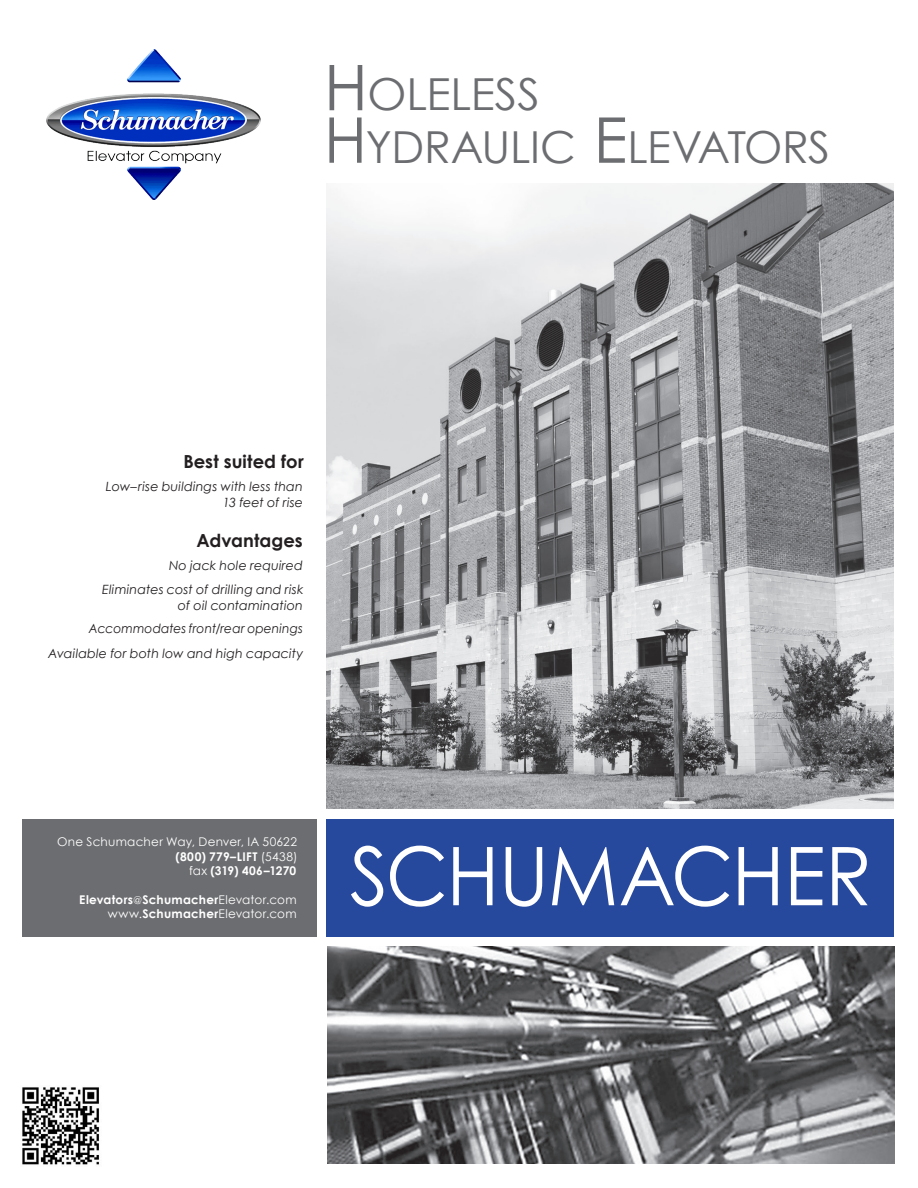
<style>
.page{position:relative;width:918px;height:1188px;background:#fff}
.page>*{position:absolute;margin:0;border:0;box-sizing:border-box;transform-origin:0 0}
.Company_Name{font:81px "Century Gothic";letter-spacing:-.02em;color:#fff;scale:.95 1}
.Document_Title{font:44.1px "Century Gothic";letter-spacing:-.01em;color:#6c6d70}
.Head_3_Right{font:700 18px "Century Gothic";letter-spacing:.005em;color:#231f20}
.Body_1_Right{font:italic 12.75px "Century Gothic";letter-spacing:.005em;color:#231f20}
.Body_1_Right-2{font:italic 12.75px "Century Gothic";letter-spacing:.005em;color:#231f20;scale:.96 1}
.Address{font:700 12px "Century Gothic";letter-spacing:.02em;color:#fff}
.Address-2{font:12px "Century Gothic";letter-spacing:.02em;color:#fff}
.s1{font-size:63px}
.s2{font-weight:400}
.s3{font-weight:400;font-size:10.5px}
.s4{font-weight:700}
</style>
<div class="page">
<div style="left:326px;top:819px;width:568px;height:117px;background:#26489d"></div>
<div style="left:22px;top:820px;width:295px;height:117px;background:#6c6d70"></div>
<img style="left:46px;top:50px;width:215px;height:149px">
<img style="left:327px;top:946px;width:567px;height:218px">
<img style="left:326px;top:183px;width:568px;height:625px">
<img style="left:22px;top:1087px;width:77px;height:78px">
<p class="Document_Title" style="left:324px;top:64px;width:218px"><span class="s1">H</span>OLELESS</p>
<p class="Document_Title" style="left:324px;top:116px;width:508px"><span class="s1">H</span>YDRAULIC <span class="s1">E</span> LEVATORS</p>
<p class="Head_3_Right" style="left:183px;top:447px;width:122px">Best suited for</p>
<p class="Body_1_Right" style="left:106px;top:477px;width:199px">Low–rise buildings with less than</p>
<p class="Body_1_Right" style="left:223px;top:494px;width:82px">13 feet of rise</p>
<p class="Head_3_Right" style="left:197px;top:527px;width:108px">Advantages</p>
<p class="Body_1_Right" style="left:169px;top:557px;width:135px">No jack hole required</p>
<p class="Body_1_Right" style="left:102px;top:580px;width:203px">Eliminates cost of drilling and risk</p>
<p class="Body_1_Right" style="left:178px;top:597px;width:127px">of oil contamination</p>
<p class="Body_1_Right-2" style="left:89px;top:620px;width:224px">Accommodates front/rear openings</p>
<p class="Body_1_Right" style="left:48px;top:645px;width:257px">Available for both low and high capacity</p>
<p class="Address-2" style="left:57px;top:833px;width:241px">One Schumacher Way, Denver, IA 50622</p>
<p class="Address" style="left:176px;top:847px;width:124px">(800) 779–LIFT <span class="s2">(5438)</span></p>
<p class="Address" style="left:189px;top:861px;width:109px"><span class="s2">fax</span> (319) 406–1270</p>
<p class="Address" style="left:79px;top:890px;width:219px">Elevators<span class="s3">@</span>Schumacher<span class="s2">Elevator.com</span></p>
<p class="Address-2" style="left:108px;top:905px;width:190px">www.<span class="s4">Schumacher</span>Elevator.com</p>
<p class="Company_Name" style="left:350px;top:819px;width:551px">SCHUMACHER</p>
</div>
